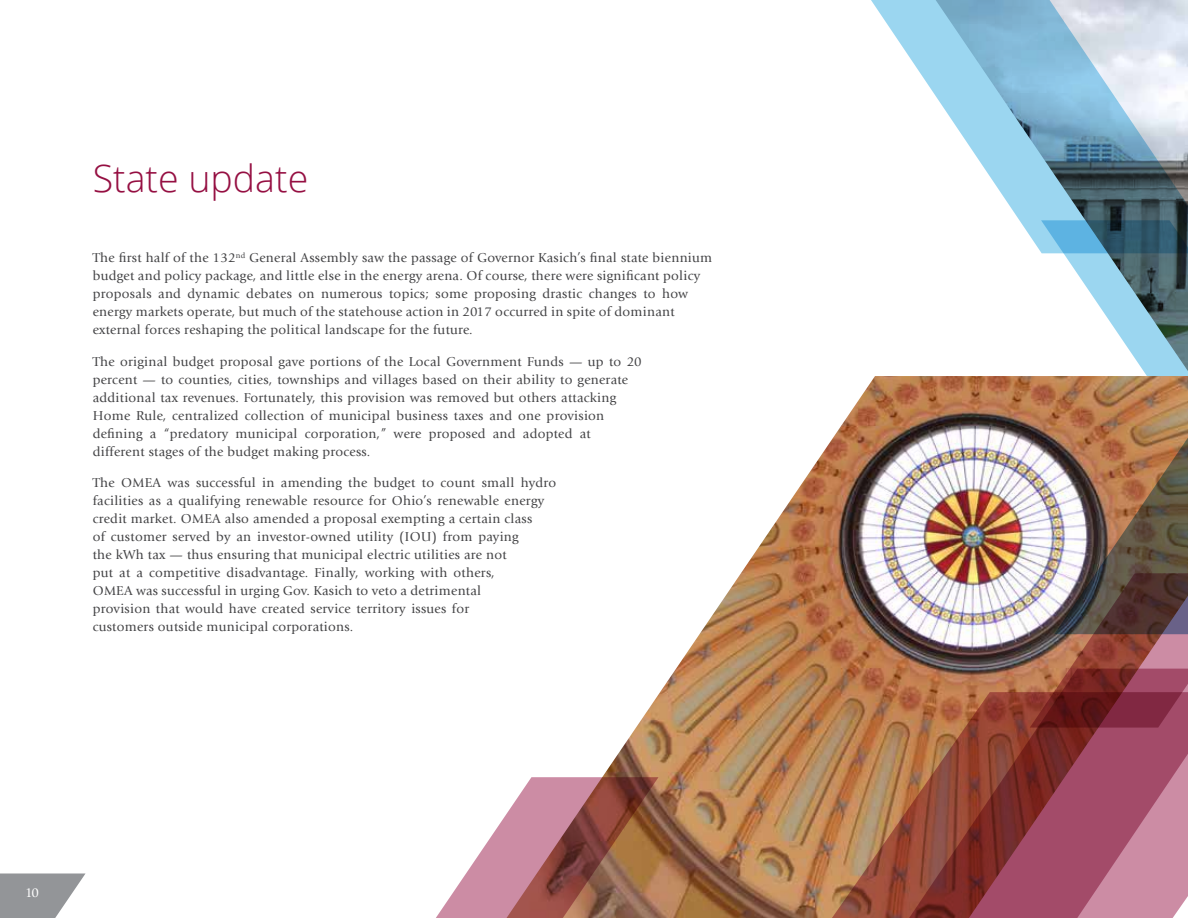
<style>
.page{position:relative;width:1188px;height:918px;background:#fff}
.page>*{position:absolute;margin:0;border:0;box-sizing:border-box;transform-origin:0 0}
.t1{font:300 37.5px "Open Sans";color:#950f42}
.t2{font:13.5px/18px "Giovanni Std";letter-spacing:.02em;color:#434345}
.t3{font:13.5px "Giovanni Std";color:#fff}
</style>
<div class="page">
<img style="left:602px;top:376px;width:428px;height:542px">
<svg style="left:813px;top:692px;width:96px;height:226px;background:#b0774e"></svg>
<svg style="left:909px;top:669px;width:279px;height:249px;background:#9f5256"></svg>
<svg style="left:436px;top:777px;width:223px;height:141px"></svg>
<svg style="left:871px;top:0;width:317px;height:236px"></svg>
<img style="left:1030px;top:220px;width:158px;height:508px">
<svg style="left:0;top:873px;width:86px;height:45px"></svg>
<h1 class="t1" style="left:93px;top:153px;width:217px">State update</h1>
<p class="t2" style="left:93px;top:249px;width:621px">The first half of the 132<sup>nd</sup> General Assembly saw the passage of Governor Kasich’s final state biennium budget and policy package, and little else in the energy arena. Of course, there were significant policy proposals and dynamic debates on numerous topics; some proposing drastic changes to how energy markets operate, but much of the statehouse action in 2017 occurred in spite of dominant external forces reshaping the political landscape for the future.</p>
<p class="t2" style="left:93px;top:352px;width:550px">The original budget proposal gave portions of the Local Government Funds — up to 20 percent — to counties, cities, townships and villages based on their ability to generate additional tax revenues. Fortunately, this provision was removed but others attacking Home Rule, centralized collection of municipal business taxes and one provision defining a “predatory municipal corporation,” were proposed and adopted at different stages of the budget making process.</p>
<p class="t2" style="left:93px;top:474px;width:465px">The OMEA was successful in amending the budget to count small hydro facilities as a qualifying renewable resource for Ohio’s renewable energy credit market. OMEA also amended a proposal exempting a certain class<br>of customer served by an investor-owned utility (IOU) from paying<br>the kWh tax — thus ensuring that municipal electric utilities are not<br>put at a competitive disadvantage. Finally, working with others,<br>OMEA was successful in urging Gov. Kasich to veto a detrimental<br>provision that would have created service territory issues for<br>customers outside municipal corporations.</p>
<p class="t3" style="left:25px;top:885px;width:15px">10</p>
</div>
